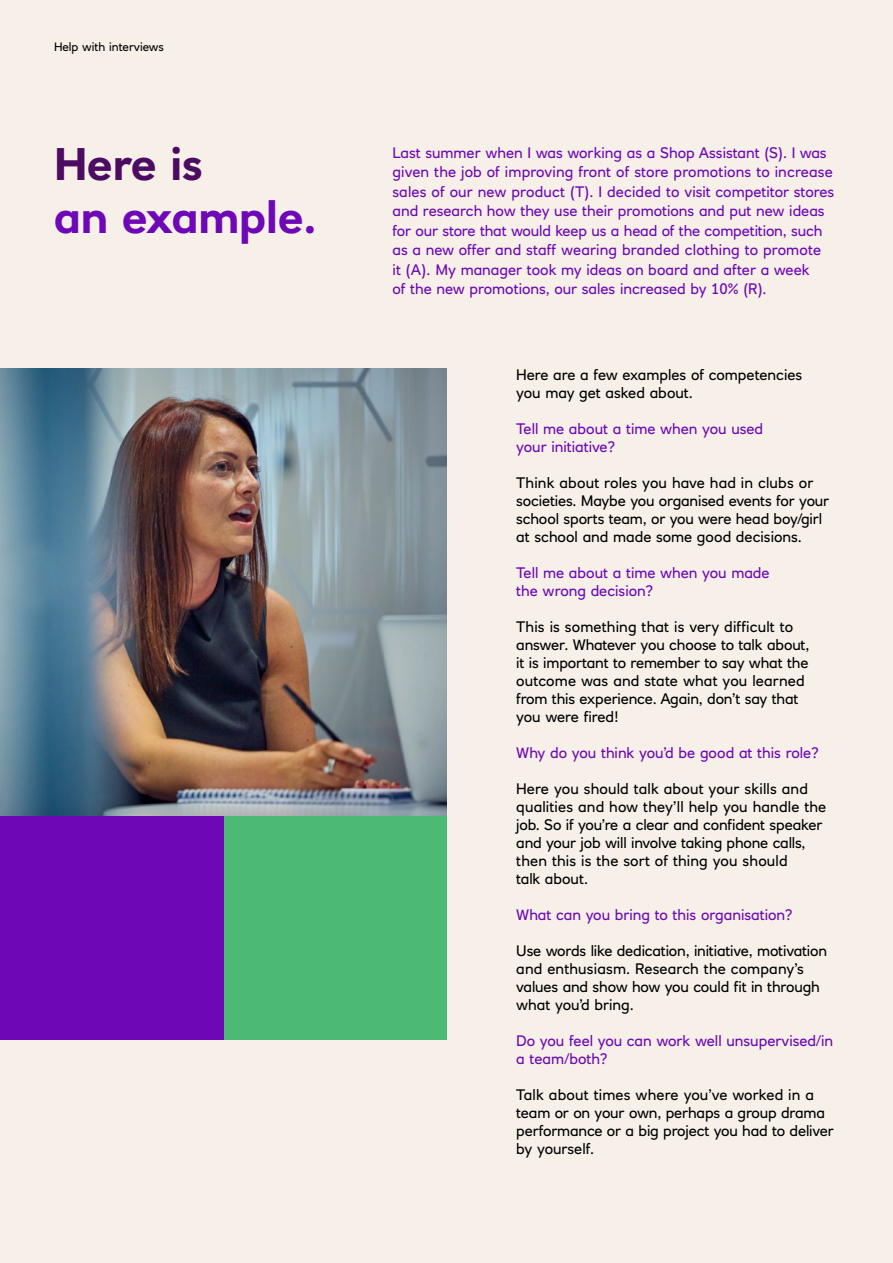
<style>
.page{position:relative;width:893px;height:1263px;background:#f6f0e8}
.page>*{position:absolute;margin:0;border:0;box-sizing:border-box;transform-origin:0 0}
.t1{font:700 45px "RN House Sans";color:#6e07b6}
.t2{font:700 45px "RN House Sans";color:#4b0c61}
.t3{font:15px/18px "RN House Sans";letter-spacing:-.01em;color:#000}
.t4{font:15px/19.5px "RN House Sans";color:#6e07b6}
.t5{font:12px "RN House Sans";color:#000}
</style>
<div class="page">
<div style="left:224px;top:815px;width:222px;height:224px;background:#4bba75"></div>
<div style="left:0;top:815px;width:224px;height:224px;background:#6e07b6"></div>
<img style="left:0;top:369px;width:446px;height:446px">
<p class="t5" style="left:54px;top:40px;width:111px">Help with interviews</p>
<h1 class="t2" style="left:54px;top:137px;width:151px">Here is</h1>
<h1 class="t1" style="left:54px;top:189px;width:264px">an example.</h1>
<p class="t4" style="left:392px;top:143px;width:443px">Last summer when I was working as a Shop Assistant (S). I was given the job of improving front of store promotions to increase sales of our new product (T). I decided to visit competitor stores and research how they use their promotions and put new ideas for our store that would keep us a head of the competition, such as a new offer and staff wearing branded clothing to promote<br>it (A). My manager took my ideas on board and after a week<br>of the new promotions, our sales increased by 10% (R).</p>
<p class="t3" style="left:516px;top:365px;width:288px">Here are a few examples of competencies you may get asked about.</p>
<p class="t4" style="left:516px;top:419px;width:248px;line-height:18px">Tell me about a time when you used your initiative?</p>
<p class="t3" style="left:516px;top:473px;width:314px">Think about roles you have had in clubs or societies. Maybe you organised events for your school sports team, or you were head boy/girl at school and made some good decisions.</p>
<p class="t4" style="left:516px;top:563px;width:255px;line-height:18px">Tell me about a time when you made the wrong decision?</p>
<p class="t3" style="left:516px;top:617px;width:295px">This is something that is very difficult to answer. Whatever you choose to talk about, it is important to remember to say what the outcome was and state what you learned from this experience. Again, don’t say that you were fired!</p>
<p class="t4" style="left:516px;top:743px;width:304px">Why do you think you’d be good at this role?</p>
<p class="t3" style="left:516px;top:779px;width:312px">Here you should talk about your skills and qualities and how they’ll help you handle the job. So if you’re a clear and confident speaker and your job will involve taking phone calls, then this is the sort of thing you should<br>talk about.</p>
<p class="t4" style="left:516px;top:905px;width:278px">What can you bring to this organisation?</p>
<p class="t3" style="left:516px;top:941px;width:312px">Use words like dedication, initiative, motivation and enthusiasm. Research the company’s values and show how you could fit in through what you’d bring.</p>
<p class="t4" style="left:516px;top:1031px;width:318px;line-height:18px">Do you feel you can work well unsupervised/in a team/both?</p>
<p class="t3" style="left:516px;top:1085px;width:319px">Talk about times where you’ve worked in a team or on your own, perhaps a group drama performance or a big project you had to deliver by yourself.</p>
</div>
